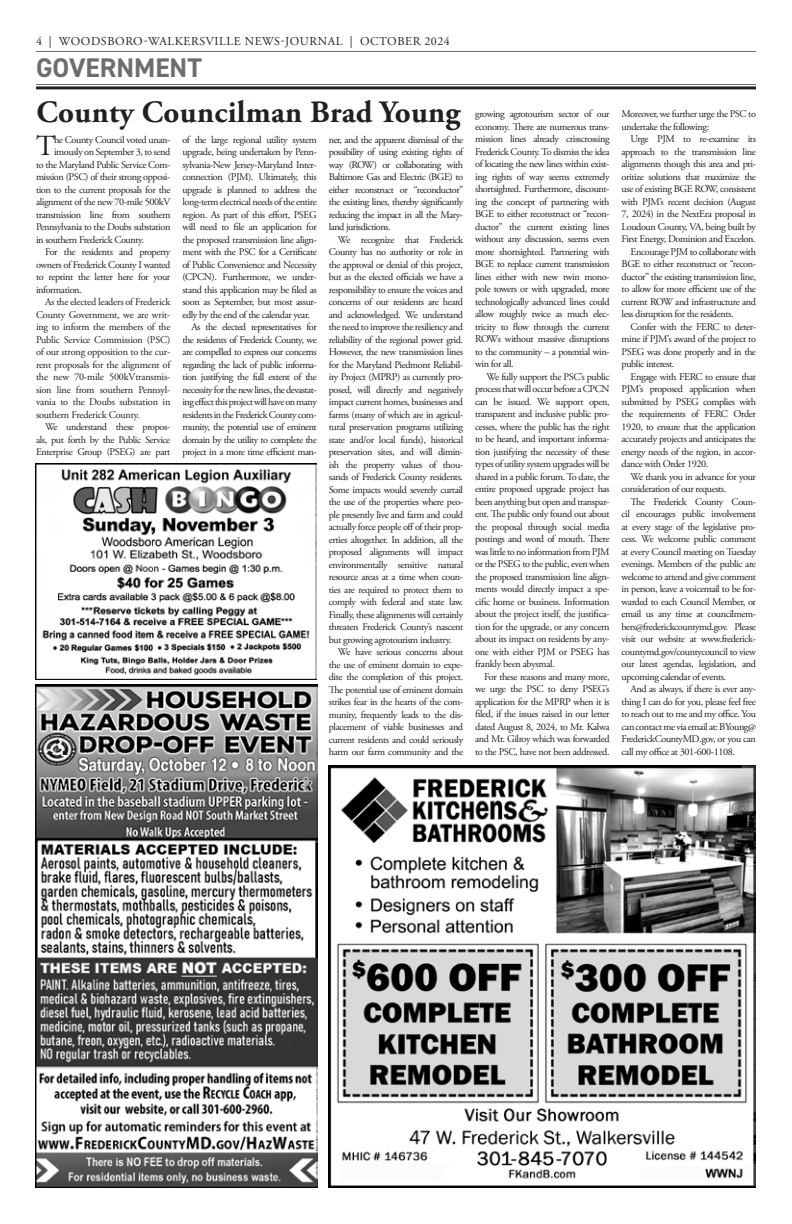
<style>
.page{position:relative;width:792px;height:1224px;background:#fff}
.page>*{position:absolute;margin:0;border:0;box-sizing:border-box;transform-origin:0 0}
.t1{font:700 31px "Adobe Garamond Pro";letter-spacing:.01em;color:#231f20}
._1st_paragraph{font:29.1px "Adobe Garamond Pro";color:#231f20}
.t2{font:700 27px "DIN2014";color:#6c6d70}
.t3{font:12px "Adobe Garamond Pro";letter-spacing:.05em;color:#231f20}
.body{font:10.2px/12.5px "Adobe Garamond Pro";letter-spacing:-.04em;color:#231f20;text-align:justify}
._1st_paragraph-2{font:10.2px "Adobe Garamond Pro";letter-spacing:-.04em;color:#231f20}
</style>
<div class="page">
<hr style="left:36px;top:51px;width:720px;height:1px;background:#6c6d70">
<hr style="left:36px;top:84px;width:720px;height:1px;background:#6c6d70">
<hr style="left:36px;top:86px;width:720px;height:3px;background:#231f20">
<img style="left:35px;top:464px;width:282px;height:216px">
<img style="left:329px;top:766px;width:427px;height:422px">
<img style="left:35px;top:684px;width:282px;height:504px">
<p class="t3" style="left:36px;top:34px;width:415px">4 | WOODSBORO-WALKERSVILLE NEWS-JOURNAL | OCTOBER 2024</p>
<p class="t2" style="left:36px;top:50px;width:167px">GOVERNMENT</p>
<p class="t1" style="left:37px;top:95px;width:425px">County Councilman Brad Young</p>
<p class="_1st_paragraph" style="left:36px;top:128px;width:21px">T</p>
<p class="_1st_paragraph-2" style="left:54px;top:133px;width:118px">he County Council voted unan-</p>
<p class="body" style="left:182px;top:133px;width:136px">of the large regional utility system upgrade, being undertaken by Penn&shy;sylvania-New Jersey-Maryland Inter&shy;connection (PJM). Ultimately, this upgrade is planned to address the long-term electrical needs of the entire region. As part of this effort, PSEG will need to file an application for the proposed transmission line align&shy;ment with the PSC for a Certificate of Public Convenience and Necessity (CPCN). Furthermore, we under&shy;stand this application may be filed as soon as September, but most assur&shy;edly by the end of the calendar year.</p>
<p class="body" style="left:182px;top:321px;width:136px;text-indent:9px">As the elected representatives for the residents of Frederick County, we are compelled to express our concerns regarding the lack of public informa&shy;tion justifying the full extent of the necessity for the new lines, the devastat&shy;ing effect this project will have on many residents in the Frederick County com&shy;munity, the potential use of eminent domain by the utility to complete the project in a more time efficient man-</p>
<p class="body" style="left:329px;top:133px;width:136px">ner, and the apparent dismissal of the possibility of using existing rights of way (ROW) or collaborating with Baltimore Gas and Electric (BGE) to either reconstruct or “reconductor” the existing lines, thereby significantly reducing the impact in all the Mary&shy;land jurisdictions.</p>
<p class="body" style="left:329px;top:233px;width:136px;text-indent:9px">We recognize that Frederick County has no authority or role in the approval or denial of this project, but as the elected officials we have a responsibility to ensure the voices and concerns of our residents are heard and acknowledged. We understand the need to improve the resiliency and reliability of the regional power grid.<br>However, the new transmission lines for the Maryland Piedmont Reliabil&shy;ity Project (MPRP) as currently pro&shy;posed, will directly and negatively impact current homes, businesses and farms (many of which are in agricul&shy;tural preservation programs utilizing state and/or local funds), historical preservation sites, and will dimin&shy;ish the property values of thou&shy;sands of Frederick County residents.<br>Some impacts would severely curtail the use of the properties where peo&shy;ple presently live and farm and could actually force people off of their prop&shy;erties altogether. In addition, all the proposed alignments will impact environmentally sensitive natural resource areas at a time when coun&shy;ties are required to protect them to comply with federal and state law.<br>Finally, these alignments will certainly threaten Frederick County’s nascent but growing agrotourism industry.</p>
<p class="body" style="left:329px;top:646px;width:136px;text-indent:9px">We have serious concerns about the use of eminent domain to expe&shy;dite the completion of this project.<br>The potential use of eminent domain strikes fear in the hearts of the com&shy;munity, frequently leads to the dis&shy;placement of viable businesses and current residents and could seriously harm our farm community and the</p>
<p class="_1st_paragraph-2" style="left:54px;top:146px;width:118px">imously on September 3, to send</p>
<p class="_1st_paragraph-2" style="left:36px;top:158px;width:136px">to the Maryland Public Service Com-</p>
<p class="_1st_paragraph-2" style="left:36px;top:171px;width:136px">mission (PSC) of their strong opposi-</p>
<p class="_1st_paragraph-2" style="left:36px;top:183px;width:136px">tion to the current proposals for the</p>
<p class="_1st_paragraph-2" style="left:36px;top:196px;width:136px">alignment of the new 70-mile 500kV</p>
<p class="_1st_paragraph-2" style="left:36px;top:208px;width:136px">transmission line from southern</p>
<p class="_1st_paragraph-2" style="left:36px;top:221px;width:136px">Pennsylvania to the Doubs substation</p>
<p class="_1st_paragraph-2" style="left:36px;top:233px;width:109px">in southern Frederick County.</p>
<p class="body" style="left:36px;top:246px;width:136px;text-indent:9px">For the residents and property owners of Frederick County I wanted to reprint the letter here for your information.</p>
<p class="body" style="left:36px;top:296px;width:136px;text-indent:9px">As the elected leaders of Frederick County Government, we are writ&shy;ing to inform the members of the Public Service Commission (PSC) of our strong opposition to the cur&shy;rent proposals for the alignment of the new 70-mile 500kVtransmis&shy;sion line from southern Pennsyl&shy;vania to the Doubs substation in southern Frederick County.</p>
<p class="body" style="left:36px;top:421px;width:136px;text-indent:9px">We understand these propos&shy;als, put forth by the Public Service Enterprise Group (PSEG) are part</p>
<p class="body" style="left:475px;top:108px;width:136px">growing agrotourism sector of our economy. There are numerous trans&shy;mission lines already crisscrossing Frederick County. To dismiss the idea of locating the new lines within exist&shy;ing rights of way seems extremely shortsighted. Furthermore, discount&shy;ing the concept of partnering with BGE to either reconstruct or “recon&shy;ductor” the current existing lines without any discussion, seems even more shortsighted. Partnering with BGE to replace current transmission lines either with new twin mono&shy;pole towers or with upgraded, more technologically advanced lines could allow roughly twice as much elec&shy;tricity to flow through the current ROWs without massive disruptions to the community – a potential win&shy;win for all.</p>
<p class="body" style="left:475px;top:371px;width:136px;text-indent:11px">We fully support the PSC’s public process that will occur before a CPCN can be issued. We support open, transparent and inclusive public pro&shy;cesses, where the public has the right to be heard, and important informa&shy;tion justifying the necessity of these types of utility system upgrades will be shared in a public forum. To date, the entire proposed upgrade project has been anything but open and transpar&shy;ent. The public only found out about the proposal through social media postings and word of mouth. There was little to no information from PJM or the PSEG to the public, even when the proposed transmission line align&shy;ments would directly impact a spe&shy;cific home or business. Information about the project itself, the justifica&shy;tion for the upgrade, or any concern about its impact on residents by any&shy;one with either PJM or PSEG has frankly been abysmal.</p>
<p class="body" style="left:475px;top:671px;width:136px;text-indent:9px">For these reasons and many more, we urge the PSC to deny PSEG’s application for the MPRP when it is filed, if the issues raised in our letter dated August 8, 2024, to Mr. Kalwa and Mr. Gilroy which was forwarded to the PSC, have not been addressed.</p>
<p class="body" style="left:622px;top:108px;width:136px">Moreover, we further urge the PSC to undertake the following:</p>
<p class="body" style="left:622px;top:133px;width:136px;text-indent:9px">Urge PJM to re-examine its approach to the transmission line alignments though this area and pri&shy;oritize solutions that maximize the use of existing BGE ROW, consistent with PJM’s recent decision (August 7, 2024) in the NextEra proposal in Loudoun County, VA, being built by First Energy, Dominion and Excelon.</p>
<p class="body" style="left:622px;top:246px;width:136px;text-indent:9px">Encourage PJM to collaborate with BGE to either reconstruct or “recon&shy;ductor” the existing transmission line, to allow for more efficient use of the current ROW and infrastructure and less disruption for the residents.</p>
<p class="body" style="left:622px;top:321px;width:136px;text-indent:9px">Confer with the FERC to deter&shy;mine if PJM’s award of the project to PSEG was done properly and in the public interest.</p>
<p class="body" style="left:622px;top:371px;width:136px;text-indent:9px">Engage with FERC to ensure that PJM’s proposed application when submitted by PSEG complies with the requirements of FERC Order 1920, to ensure that the application accurately projects and anticipates the energy needs of the region, in accor&shy;dance with Order 1920.</p>
<p class="body" style="left:622px;top:471px;width:136px;text-indent:9px">We thank you in advance for your consideration of our requests.</p>
<p class="body" style="left:622px;top:496px;width:136px;text-indent:9px">The Frederick County Coun&shy;cil encourages public involvement at every stage of the legislative pro&shy;cess. We welcome public comment at every Council meeting on Tuesday evenings. Members of the public are welcome to attend and give comment in person, leave a voicemail to be for&shy;warded to each Council Member, or email us any time at councilmem&shy;bers@frederickcountymd.gov. Please visit our website at www.frederick&shy;countymd.gov/countycouncil to view our latest agendas, legislation, and upcoming calendar of events.</p>
<p class="body" style="left:622px;top:683px;width:136px;text-indent:9px">And as always, if there is ever any&shy;thing I can do for you, please feel free to reach out to me and my office. You can contact me via email at: BYoung@ FrederickCountyMD.gov, or you can call my office at 301-600-1108.</p>
</div>
